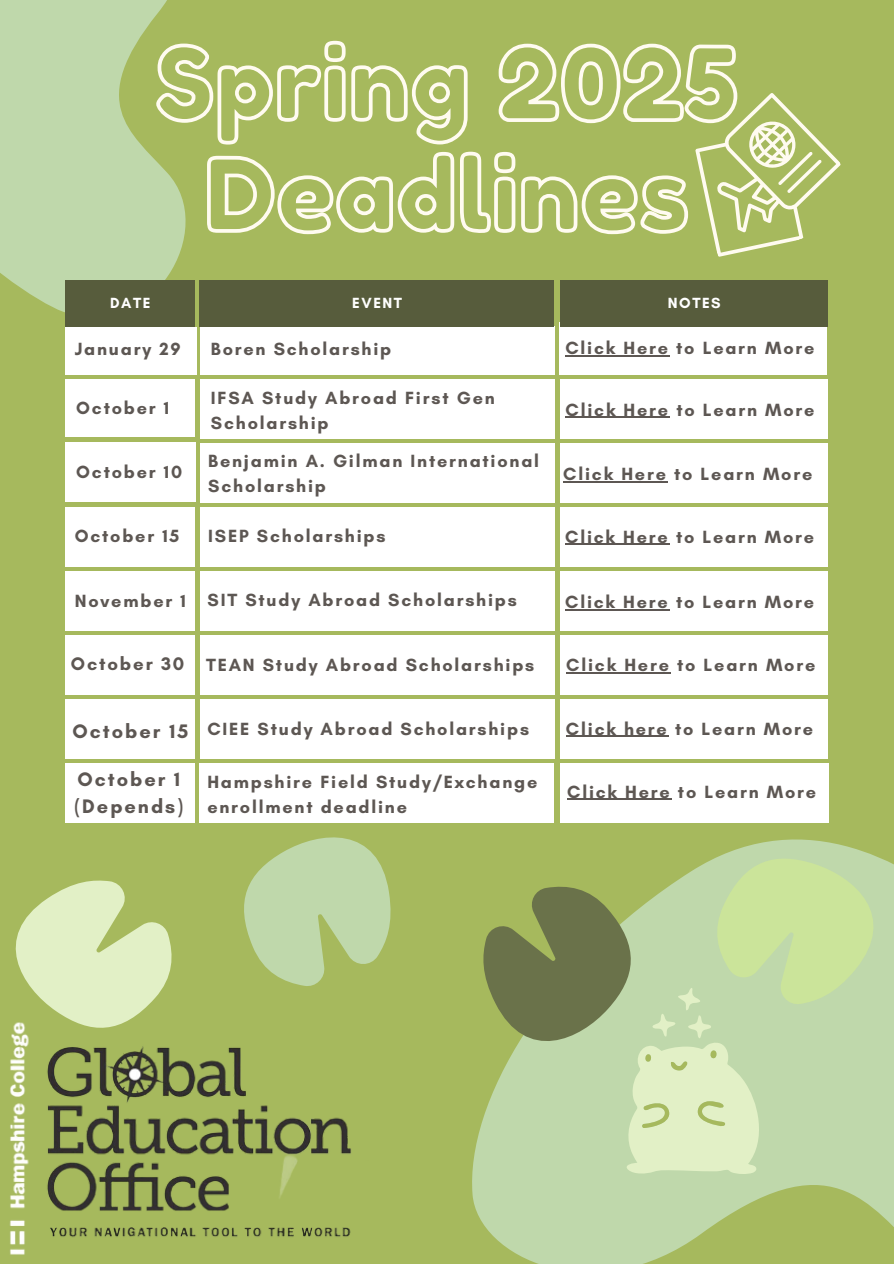
<style>
.page{position:relative;width:894px;height:1264px;background:#fff}
.page>*{position:absolute;margin:0;border:0;box-sizing:border-box;transform-origin:0 0}
.t1{font:700 19.95px/27.5px "Glacial Indifference";letter-spacing:.1em;color:#5d5753}
.t2{font:700 18.6px "Glacial Indifference";letter-spacing:.1em;color:#5d5753}
.t3{font:700 18px/25px "Glacial Indifference";letter-spacing:.1em;color:#5d5753}
.t4{font:700 15px "Glacial Indifference";letter-spacing:.1em;color:#fff}
.t5{font:700 15px "Glacial Indifference";letter-spacing:.1em;color:#fefefd}
</style>
<div class="page">
<div style="left:0;top:0;width:893px;height:1263px;background:#a6b95d"></div>
<svg style="left:0;top:0;width:197px;height:375px;fill:#bfd8ab"></svg>
<svg style="left:154px;top:39px;width:582px;height:108px"></svg>
<div style="left:65px;top:379px;width:130px;height:57px;background:#fff"></div>
<div style="left:200px;top:379px;width:354px;height:60px;background:#fff"></div>
<div style="left:559px;top:379px;width:268px;height:60px;background:#fff"></div>
<div style="left:65px;top:442px;width:130px;height:60px;background:#fff"></div>
<div style="left:200px;top:443px;width:354px;height:60px;background:#fff"></div>
<div style="left:560px;top:443px;width:268px;height:60px;background:#fff"></div>
<div style="left:65px;top:507px;width:130px;height:60px;background:#fff"></div>
<div style="left:200px;top:507px;width:354px;height:60px;background:#fff"></div>
<div style="left:560px;top:507px;width:268px;height:60px;background:#fff"></div>
<div style="left:65px;top:571px;width:130px;height:60px;background:#fff"></div>
<div style="left:200px;top:571px;width:354px;height:60px;background:#fff"></div>
<div style="left:560px;top:571px;width:268px;height:60px;background:#fff"></div>
<div style="left:65px;top:635px;width:130px;height:59px;background:#fff"></div>
<div style="left:200px;top:635px;width:354px;height:59px;background:#fff"></div>
<div style="left:560px;top:635px;width:268px;height:59px;background:#fff"></div>
<div style="left:65px;top:699px;width:130px;height:59px;background:#fff"></div>
<div style="left:200px;top:699px;width:354px;height:59px;background:#fff"></div>
<div style="left:65px;top:327px;width:131px;height:47px;background:#fff"></div>
<div style="left:200px;top:326px;width:354px;height:49px;background:#fff"></div>
<div style="left:559px;top:322px;width:267px;height:53px;background:#fff"></div>
<div style="left:65px;top:280px;width:130px;height:47px;background:#575c3c"></div>
<div style="left:199px;top:280px;width:355px;height:47px;background:#575c3c"></div>
<div style="left:560px;top:280px;width:268px;height:47px;background:#575c3c"></div>
<svg style="left:409px;top:686px;width:484px;height:577px"></svg>
<img style="left:9px;top:1047px;width:342px;height:208px">
<svg style="left:205px;top:79px;width:636px;height:178px"></svg>
<div style="left:65px;top:763px;width:130px;height:59px;background:#fff"></div>
<div style="left:199px;top:763px;width:354px;height:59px;background:#fff"></div>
<div style="left:559px;top:763px;width:269px;height:59px;background:#fff"></div>
<svg style="left:9px;top:880px;width:190px;height:181px"></svg>
<hr style="left:565px;top:355px;width:104px;height:1px;background:#5d5753">
<hr style="left:565px;top:417px;width:105px;height:1px;background:#5d5753">
<hr style="left:563px;top:481px;width:104px;height:1px;background:#5d5753">
<hr style="left:565px;top:544px;width:104px;height:1px;background:#5d5753">
<hr style="left:565px;top:609px;width:104px;height:1px;background:#5d5753">
<hr style="left:567px;top:798px;width:104px;height:1px;background:#5d5753">
<hr style="left:566px;top:672px;width:104px;height:1px;background:#5d5753">
<hr style="left:565px;top:735px;width:103px;height:2px;background:#5d5753">
<svg style="left:445px;top:860px;width:181px;height:215px"></svg>
<svg style="left:221px;top:822px;width:202px;height:181px"></svg>
<svg style="left:626px;top:827px;width:267px;height:346px"></svg>
<p class="t4" style="left:110px;top:294px;width:42px">DATE</p>
<h2 class="t5" style="left:352px;top:294px;width:51px">EVENT</h2>
<h1 class="t4" style="left:667px;top:294px;width:54px">NOTES</h1>
<p class="t3" style="left:565px;top:335px;width:250px">Click Here to Learn More</p>
<p class="t3" style="left:211px;top:385px;width:285px">IFSA Study Abroad First Gen<br>Scholarship</p>
<h2 class="t3" style="left:76px;top:459px;width:107px">October 10</h2>
<h2 class="t3" style="left:208px;top:449px;width:332px">Benjamin A. Gilman International<br>Scholarship</h2>
<h2 class="t3" style="left:75px;top:336px;width:107px">January 29</h2>
<h2 class="t3" style="left:211px;top:336px;width:182px">Boren Scholarship</h2>
<h2 class="t3" style="left:76px;top:395px;width:94px">October 1</h2>
<h2 class="t3" style="left:565px;top:397px;width:250px">Click Here to Learn More</h2>
<h2 class="t3" style="left:563px;top:461px;width:250px">Click Here to Learn More</h2>
<h2 class="t3" style="left:75px;top:523px;width:106px">October 15</h2>
<h2 class="t3" style="left:208px;top:523px;width:179px">ISEP Scholarships</h2>
<h2 class="t3" style="left:565px;top:524px;width:250px">Click Here to Learn More</h2>
<h2 class="t3" style="left:75px;top:588px;width:112px">November 1</h2>
<h2 class="t3" style="left:207px;top:587px;width:311px">SIT Study Abroad Scholarships</h2>
<h2 class="t3" style="left:565px;top:589px;width:250px">Click Here to Learn More</h2>
<h2 class="t2" style="left:71px;top:652px;width:115px">October 30</h2>
<h2 class="t3" style="left:206px;top:652px;width:330px">TEAN Study Abroad Scholarships</h2>
<p class="t3" style="left:566px;top:652px;width:250px">Click Here to Learn More</p>
<h2 class="t1" style="left:72px;top:716px;width:117px">October 15</h2>
<h2 class="t3" style="left:207px;top:716px;width:323px">CIEE Study Abroad Scholarships</h2>
<p class="t3" style="left:565px;top:716px;width:249px">Click here to Learn More</p>
<h2 class="t1" style="left:75px;top:764px;width:110px">October 1 (Depends)</h2>
<p class="t3" style="left:207px;top:769px;width:331px">Hampshire Field Study/Exchange enrollment deadline</p>
<h2 class="t3" style="left:567px;top:778px;width:250px">Click Here to Learn More</h2>
</div>
